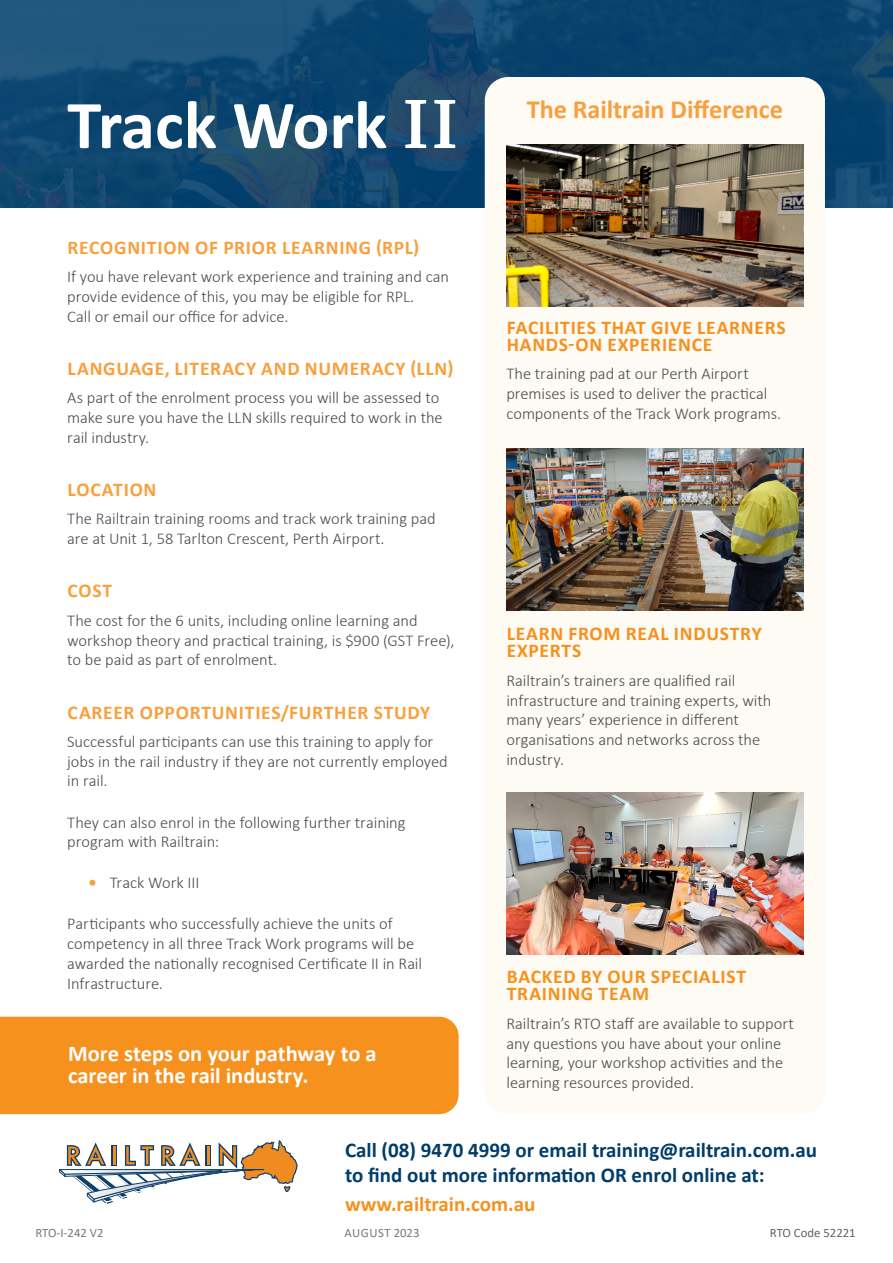
<style>
.page{position:relative;width:893px;height:1263px;background:#fff}
.page>*{position:absolute;margin:0;border:0;box-sizing:border-box;transform-origin:0 0}
.t1{font:700 69px "Calibri";color:#fff}
.t2{font:700 26.25px "Calibri";letter-spacing:-.005em;color:#f8a03e}
.t3{font:700 22.5px/22.5px "Calibri";letter-spacing:-.005em;color:#fff}
.t4{font:700 21px/25.2px "Calibri";color:#003d6a}
.t5{font:700 21px "Calibri";color:#f6911e}
.t6{font:700 19.5px "Calibri";letter-spacing:.04em;color:#f8a03e}
.t7{font:700 19.5px/17.2px "Calibri";letter-spacing:.035em;color:#f6911e}
.t8{font:300 16.5px/19.8px "Calibri";letter-spacing:-.005em;color:#4b4c4d}
.t9{font:12.75px "Calibri";color:#636366}
.t10{font:12.75px "Calibri";color:#76787b}
.t11{font:12.75px "Calibri";letter-spacing:.03em;color:#76787b}
.s1{font-family:"Source Serif Variable";font-weight:400;font-size:72.45px}
.s2{font-weight:700;color:#f8a03e}
</style>
<div class="page">
<img style="left:0;top:0;width:893px;height:207px">
<svg style="left:60px;top:1140px;width:238px;height:65px"></svg>
<div style="left:485px;top:77px;width:340px;height:1037px;background:#fefaf4;border-radius:23px"></div>
<img style="left:506px;top:145px;width:297px;height:161px">
<img style="left:506px;top:449px;width:297px;height:161px">
<img style="left:506px;top:793px;width:297px;height:161px">
<div style="left:0;top:1017px;width:459px;height:97px;background:#f6911e"></div>
<p class="t1" style="left:67px;top:76px;width:392px">Track Work <span class="s1">I I</span></p>
<h2 class="t6" style="left:68px;top:234px;width:353px">RECOGNITION OF PRIOR LEARNING (RPL)</h2>
<p class="t8" style="left:67px;top:267px;width:383px">If you have relevant work experience and training and can provide evidence of this, you may be eligible for RPL.<br>Call or email our office for advice.</p>
<h2 class="t6" style="left:68px;top:355px;width:387px">LANGUAGE, LITERACY AND NUMERACY (LLN)</h2>
<p class="t8" style="left:67px;top:388px;width:377px">As part of the enrolment process you will be assessed to make sure you have the LLN skills required to work in the rail industry.</p>
<h2 class="t6" style="left:68px;top:476px;width:90px">LOCATION</h2>
<p class="t8" style="left:67px;top:509px;width:370px">The Railtrain training rooms and track work training pad are at Unit 1, 58 Tarlton Crescent, Perth Airport.</p>
<h2 class="t6" style="left:68px;top:577px;width:46px">COST</h2>
<p class="t8" style="left:67px;top:610px;width:389px">The cost for the 6 units, including online learning and workshop theory and practical training, is $900 (GST Free), to be paid as part of enrolment.</p>
<h2 class="t6" style="left:68px;top:698px;width:364px">CAREER OPPORTUNITIES/FURTHER STUDY</h2>
<p class="t8" style="left:67px;top:731px;width:382px">Successful participants can use this training to apply for jobs in the rail industry if they are not currently employed in rail.</p>
<p class="t8" style="left:67px;top:812px;width:340px">They can also enrol in the following further training program with Railtrain:</p>
<p class="t8" style="left:88px;top:873px;width:112px"><span class="s2">•</span> Track Work III</p>
<p class="t8" style="left:67px;top:914px;width:356px">Participants who successfully achieve the units of competency in all three Track Work programs will be awarded the nationally recognised Certificate II in Rail Infrastructure.</p>
<p class="t3" style="left:68px;top:1042px;width:310px">More steps on your pathway to a career in the rail industry.</p>
<h1 class="t2" style="left:527px;top:91px;width:258px">The Railtrain Difference</h1>
<p class="t7" style="left:507px;top:318px;width:280px">FACILITIES THAT GIVE LEARNERS<br>HANDS-ON EXPERIENCE</p>
<p class="t8" style="left:506px;top:363px;width:276px">The training pad at our Perth Airport premises is used to deliver the practical components of the Track Work programs.</p>
<p class="t7" style="left:507px;top:625px;width:257px">LEARN FROM REAL INDUSTRY<br>EXPERTS</p>
<p class="t8" style="left:506px;top:670px;width:267px">Railtrain’s trainers are qualified rail infrastructure and training experts, with many years’ experience in different organisations and networks across the industry.</p>
<p class="t7" style="left:507px;top:968px;width:241px">BACKED BY OUR SPECIALIST<br>TRAINING TEAM</p>
<p class="t8" style="left:506px;top:1013px;width:289px">Railtrain’s RTO staff are available to support any questions you have about your online learning, your workshop activities and the learning resources provided.</p>
<p class="t4" style="left:345px;top:1137px;width:473px">Call (08) 9470 4999 or email training@railtrain.com.au to find out more information OR enrol online at:</p>
<p class="t5" style="left:345px;top:1189px;width:192px">www.railtrain.com.au</p>
<p class="t10" style="left:35px;top:1224px;width:70px">RTO-I-242 V2</p>
<p class="t11" style="left:344px;top:1224px;width:77px">AUGUST 2023</p>
<p class="t9" style="left:770px;top:1224px;width:87px">RTO Code 52221</p>
</div>
